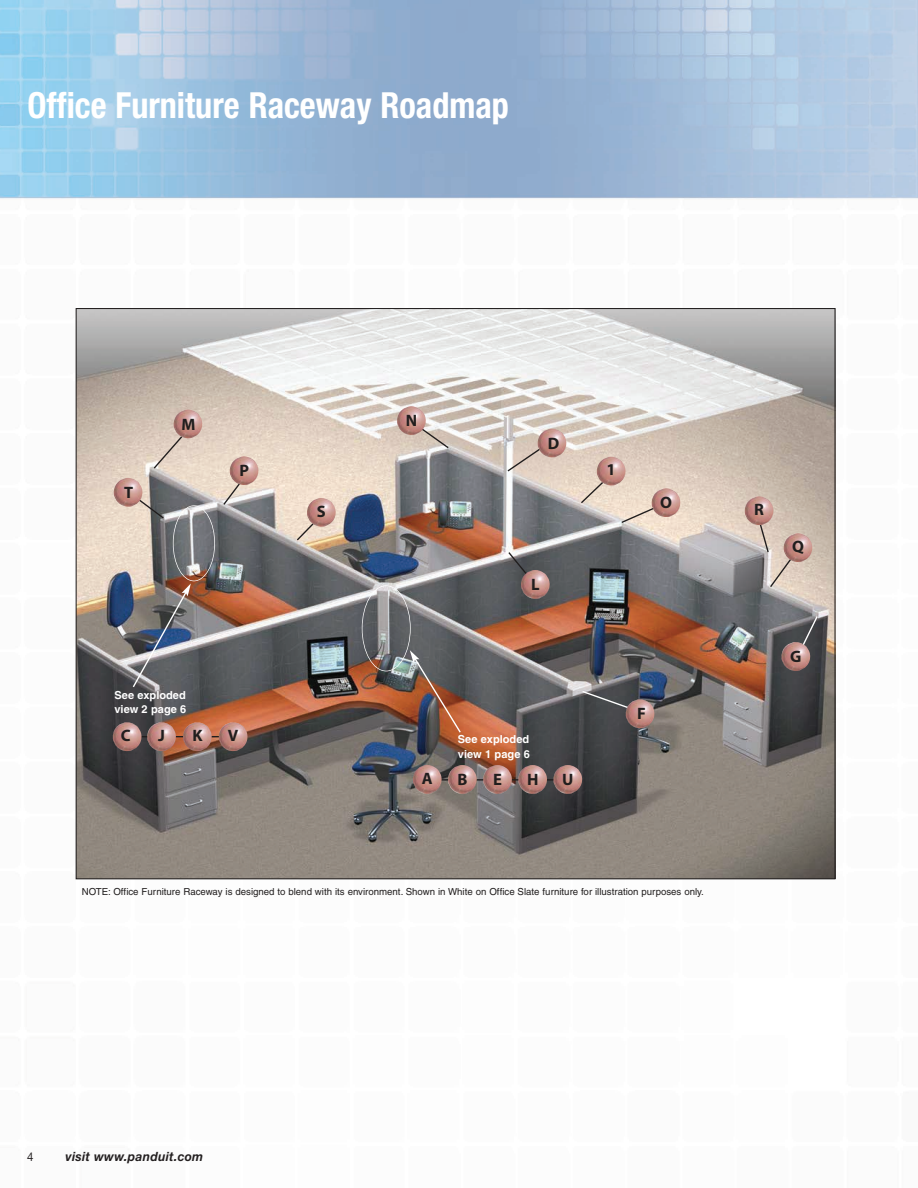
<style>
.page{position:relative;width:918px;height:1188px;background:#fff}
.page>*{position:absolute;margin:0;border:0;box-sizing:border-box;transform-origin:0 0}
.t1{font:700 condensed 36px "Helvetica Neue LT Std";color:#fff;scale:.95 1}
.t2{font:700 16.5px "Myriad";color:#211e1e}
.t3{font:italic 700 12.75px "Helvetica Neue LT Std";letter-spacing:.025em;color:#231f20;scale:.95 1}
.t4{font:12px "Helvetica Neue LT Std";color:#231f20;scale:.95 1}
.t5{font:700 11.1px/14.5px "Helvetica";color:#fff}
.t6{font:9.6px "Helvetica";color:#211e1e}
</style>
<div class="page">
<img style="left:0;top:0;width:918px;height:880px">
<img style="left:78px;top:310px;width:756px;height:567px">
<img style="left:113px;top:722px;width:29px;height:29px">
<img style="left:114px;top:478px;width:4px;height:29px">
<img style="left:174px;top:410px;width:29px;height:21px">
<img style="left:247px;top:456px;width:12px;height:29px">
<img style="left:118px;top:431px;width:129px;height:307px">
<img style="left:147px;top:722px;width:30px;height:29px">
<img style="left:183px;top:722px;width:30px;height:29px">
<img style="left:219px;top:722px;width:29px;height:29px">
<svg style="left:295px;top:517px;width:25px;height:25px"></svg>
<img style="left:307px;top:498px;width:30px;height:29px">
<svg style="left:410px;top:420px;width:40px;height:30px"></svg>
<img style="left:397px;top:406px;width:30px;height:29px">
<svg style="left:506px;top:439px;width:47px;height:34px"></svg>
<img style="left:537px;top:429px;width:30px;height:29px">
<svg style="left:579px;top:476px;width:30px;height:29px"></svg>
<img style="left:597px;top:457px;width:29px;height:29px">
<svg style="left:507px;top:551px;width:31px;height:37px"></svg>
<img style="left:521px;top:570px;width:30px;height:29px">
<svg style="left:620px;top:501px;width:47px;height:23px"></svg>
<img style="left:651px;top:488px;width:30px;height:29px">
<img style="left:745px;top:496px;width:29px;height:29px">
<svg style="left:756px;top:513px;width:40px;height:76px;background:#c8b9af"></svg>
<img style="left:784px;top:533px;width:29px;height:29px">
<svg style="left:581px;top:690px;width:56px;height:22px"></svg>
<img style="left:626px;top:699px;width:29px;height:29px">
<img style="left:362px;top:585px;width:100px;height:149px">
<hr style="left:429px;top:779px;width:146px;height:2px;background:#211e1e">
<img style="left:413px;top:765px;width:29px;height:29px">
<img style="left:448px;top:765px;width:30px;height:29px">
<img style="left:483px;top:765px;width:30px;height:29px">
<img style="left:518px;top:765px;width:30px;height:29px">
<img style="left:553px;top:765px;width:30px;height:29px">
<svg style="left:795px;top:615px;width:24px;height:45px"></svg>
<img style="left:781px;top:642px;width:30px;height:29px">
<h1 class="t1" style="left:27px;top:84px;width:508px">Office Furniture Raceway Roadmap</h1>
<h2 class="t2" style="left:124px;top:484px;width:11px">T</h2>
<h2 class="t2" style="left:181px;top:416px;width:16px">M</h2>
<h2 class="t2" style="left:239px;top:462px;width:11px">P</h2>
<h2 class="t2" style="left:317px;top:503px;width:10px">S</h2>
<p class="t5" style="left:115px;top:687px;width:73px">See exploded view 2 page 6</p>
<h2 class="t2" style="left:158px;top:727px;width:8px">J</h2>
<h2 class="t2" style="left:192px;top:727px;width:12px">K</h2>
<h2 class="t2" style="left:228px;top:727px;width:12px">V</h2>
<h2 class="t2" style="left:121px;top:727px;width:11px">C</h2>
<h2 class="t2" style="left:406px;top:412px;width:13px">N</h2>
<h2 class="t2" style="left:548px;top:435px;width:13px">D</h2>
<h2 class="t2" style="left:531px;top:576px;width:10px">L</h2>
<h2 class="t2" style="left:607px;top:461px;width:11px">1</h2>
<h2 class="t2" style="left:660px;top:494px;width:13px">O</h2>
<p class="t5" style="left:458px;top:732px;width:73px">See exploded view 1 page 6</p>
<h2 class="t2" style="left:422px;top:770px;width:12px">A</h2>
<h2 class="t2" style="left:458px;top:771px;width:12px">B</h2>
<h2 class="t2" style="left:493px;top:771px;width:10px">E</h2>
<h2 class="t2" style="left:527px;top:771px;width:13px">H</h2>
<h2 class="t2" style="left:562px;top:771px;width:13px">U</h2>
<h2 class="t2" style="left:637px;top:705px;width:10px">F</h2>
<p class="t6" style="left:82px;top:886px;width:624px">NOTE: Office Furniture Raceway is designed to blend with its environment. Shown in White on Office Slate furniture for illustration purposes only.</p>
<h2 class="t2" style="left:754px;top:501px;width:11px">R</h2>
<h2 class="t2" style="left:792px;top:538px;width:13px">Q</h2>
<h2 class="t2" style="left:790px;top:648px;width:13px">G</h2>
<p class="t4" style="left:27px;top:1149px;width:8px">4</p>
<h3 class="t3" style="left:66px;top:1149px;width:146px">visit www.panduit.com</h3>
</div>
